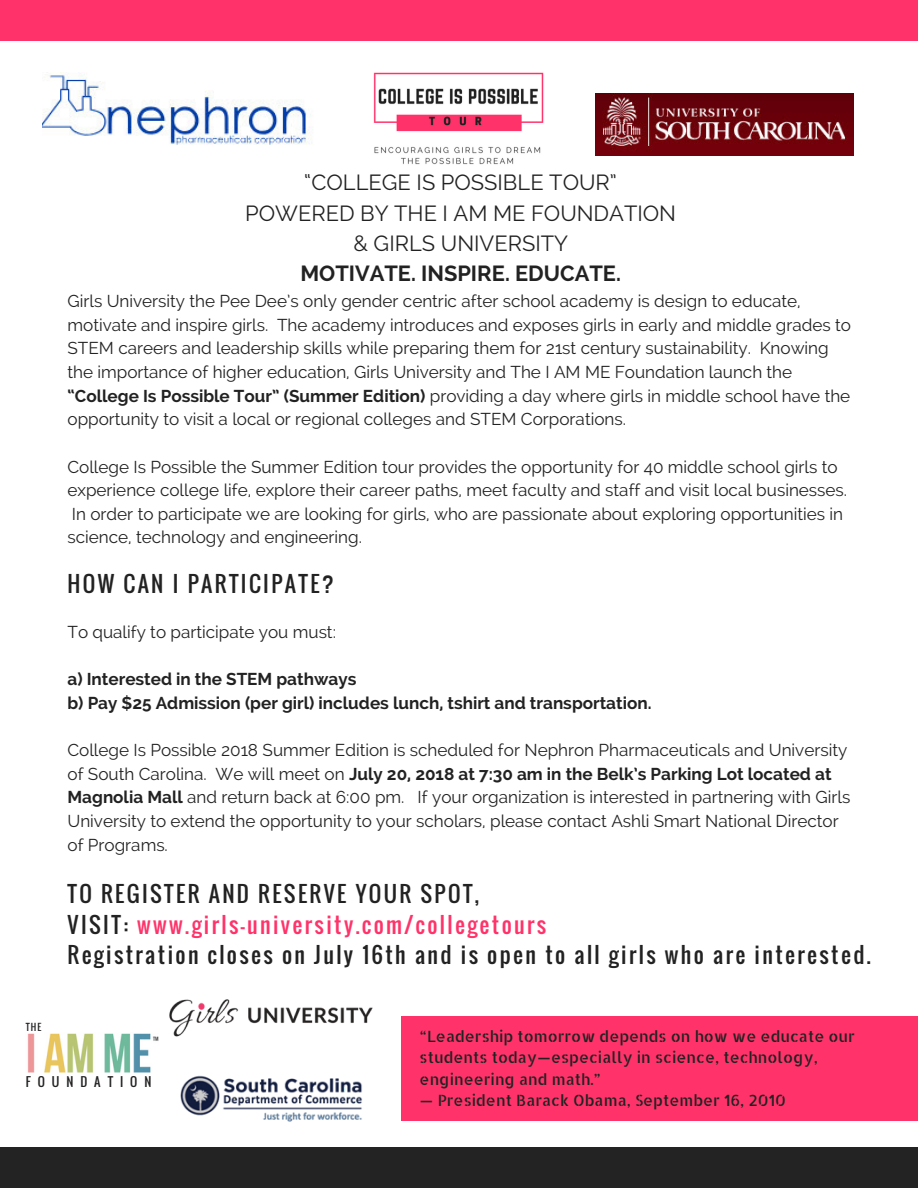
<style>
.page{position:relative;width:918px;height:1188px;background:#fff}
.page>*{position:absolute;margin:0;border:0;box-sizing:border-box;transform-origin:0 0}
.t1{font:21.75px/30.3px "Oswald";letter-spacing:.11em;color:#222}
.t2{font:21.75px/30.3px "Raleway";color:#222;text-align:center}
.t3{font:700 21.75px "Raleway";color:#222}
.t4{font:17.1px/23.7px "Raleway";color:#222}
.t5{font:700 17.1px/23.7px "Raleway";color:#222}
.t6{font:15.6px/21.3px "Allerta Stencil";color:#222}
.t7{font:12.45px "Oswald";letter-spacing:.56em;color:#222}
.t8{font:9.3px "Oswald";color:#222}
.s1{font-weight:700}
.s2{color:#ff336a}
</style>
<div class="page">
<div style="left:402px;top:1016px;width:516px;height:104px;background:#ff336a"></div>
<img style="left:334px;top:40px;width:248px;height:125px">
<div style="left:0;top:0;width:918px;height:40px;background:#ff336a"></div>
<div style="left:0;top:1148px;width:918px;height:40px;background:#232323"></div>
<img style="left:141px;top:999px;width:261px;height:87px">
<img style="left:172px;top:1071px;width:198px;height:51px">
<img style="left:595px;top:93px;width:259px;height:62px">
<img style="left:43px;top:72px;width:268px;height:73px">
<img style="left:27px;top:1033px;width:132px;height:39px">
<p class="t2" style="left:245px;top:167px;width:432px">“COLLEGE IS POSSIBLE TOUR”<br>POWERED BY THE I AM ME FOUNDATION &amp; GIRLS UNIVERSITY</p>
<p class="t3" style="left:300px;top:261px;width:322px">MOTIVATE. INSPIRE. EDUCATE.</p>
<p class="t4" style="left:68px;top:289px;width:785px">Girls University the Pee Dee’s only gender centric after school academy is design to educate, motivate and inspire girls. The academy introduces and exposes girls in early and middle grades to STEM careers and leadership skills while preparing them for 21st century sustainability. Knowing the importance of higher education, Girls University and The I AM ME Foundation launch the <span class="s1">“College Is Possible Tour” (Summer Edition)</span> providing a day where girls in middle school have the opportunity to visit a local or regional colleges and STEM Corporations.</p>
<p class="t4" style="left:68px;top:455px;width:781px">College Is Possible the Summer Edition tour provides the opportunity for 40 middle school girls to experience college life, explore their career paths, meet faculty and staff and visit local businesses.<br>In order to participate we are looking for girls, who are passionate about exploring opportunities in science, technology and engineering.</p>
<p class="t1" style="left:68px;top:568px;width:268px">HOW CAN I PARTICIPATE?</p>
<p class="t4" style="left:68px;top:620px;width:270px">To qualify to participate you must:</p>
<p class="t5" style="left:68px;top:667px;width:586px">a) Interested in the STEM pathways<br>b) Pay $25 Admission (per girl) includes lunch, tshirt and transportation.</p>
<p class="t4" style="left:68px;top:738px;width:784px">College Is Possible 2018 Summer Edition is scheduled for Nephron Pharmaceuticals and University of South Carolina. We will meet on <span class="s1">July 20, 2018 at 7:30 am in the Belk’s Parking Lot located at Magnolia Mall</span> and return back at 6:00 pm. If your organization is interested in partnering with Girls University to extend the opportunity to your scholars, please contact Ashli Smart National Director of Programs.</p>
<p class="t1" style="left:68px;top:878px;width:805px">TO REGISTER AND RESERVE YOUR SPOT,<br>VISIT: <span class="s2">www.girls-university.com/collegetours<br></span>Registration closes on July 16th and is open to all girls who are interested.</p>
<p class="t8" style="left:26px;top:1019px;width:17px">THE</p>
<p class="t7" style="left:26px;top:1072px;width:127px">FOUNDATION</p>
<p class="t6" style="left:420px;top:1025px;width:437px">“Leadership tomorrow depends on how we educate our students today—especially in science, technology, engineering and math.”</p>
<p class="t6" style="left:420px;top:1089px;width:368px">— President Barack Obama, September 16, 2010</p>
</div>
